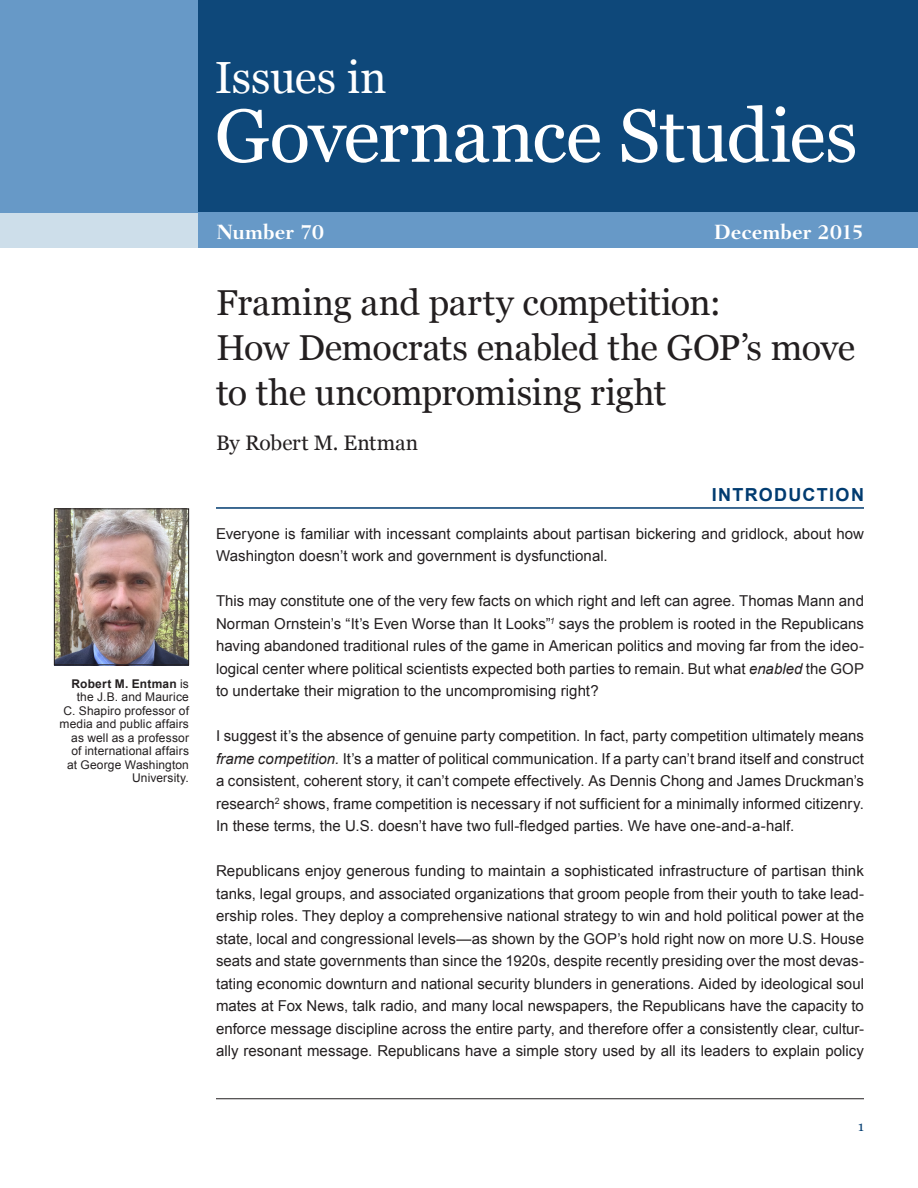
<style>
.page{position:relative;width:918px;height:1188px;background:#fff}
.page>*{position:absolute;margin:0;border:0;box-sizing:border-box;transform-origin:0 0}
.t1{font:75px "Georgia";letter-spacing:-.01em;color:#fff}
.t2{font:45px "Georgia";letter-spacing:-.005em;color:#fff}
.TitleHeadline{font:36px/45px "Georgia";letter-spacing:-.015em;color:#231f20}
.t3{font:700 21px "Fairfield LT Std";letter-spacing:-.01em;color:#fff}
.Byline{font:21px "Georgia";letter-spacing:-.005em;color:#231f20}
.IntroAlignedRight{font:700 18px "Arial";letter-spacing:.07em;color:#003b70}
.BodyText{font:15px/22.5px "Arial";letter-spacing:.005em;color:#231f20;text-align:justify}
.t4{font:13.5px "Georgia";color:#003b70}
.t5{font:12px/13.5px "Arial";letter-spacing:.01em;color:#231f20;text-align:right}
.s1{font-weight:700}
.s2{font-style:italic}
</style>
<div class="page">
<div style="left:0;top:0;width:918px;height:212px;background:#0e487a"></div>
<div style="left:198px;top:213px;width:720px;height:35px;background:#6799c7"></div>
<div style="left:0;top:213px;width:198px;height:35px;background:#cddeea"></div>
<hr style="left:216px;top:1098px;width:648px;height:1px;background:#231f20">
<div style="left:0;top:0;width:198px;height:212px;background:#6799c7"></div>
<hr style="left:216px;top:507px;width:648px;height:2px;background:#003b70">
<img style="left:56px;top:510px;width:131px;height:153px">
<div style="left:54px;top:508px;width:135px;height:157px;border:1px solid #231f20"></div>
<p class="t5" style="left:60px;top:677px;width:131px"><span class="s1">Robert M. Entman</span> is the J.B. and Maurice<br>C. Shapiro professor of media and public affairs as well as a professor of international affairs at George Washington<br>University.</p>
<h2 class="t2" style="left:215px;top:44px;width:173px">Issues in</h2>
<h1 class="t1" style="left:215px;top:81px;width:644px">Governance Studies</h1>
<h3 class="t3" style="left:216px;top:219px;width:110px">Number 70</h3>
<h3 class="t3" style="left:714px;top:219px;width:152px">December 2015</h3>
<p class="TitleHeadline" style="left:216px;top:279px;width:641px">Framing and party competition:<br>How Democrats enabled the GOP’s move to the uncompromising right</p>
<p class="Byline" style="left:216px;top:428px;width:204px">By Robert M. Entman</p>
<p class="IntroAlignedRight" style="left:712px;top:483px;width:154px">INTRODUCTION</p>
<p class="BodyText" style="left:216px;top:522px;width:650px">Everyone is familiar with incessant complaints about partisan bickering and gridlock, about how<br>Washington doesn’t work and government is dysfunctional.</p>
<p class="BodyText" style="left:216px;top:590px;width:650px">This may constitute one of the very few facts on which right and left can agree. Thomas Mann and Norman Ornstein’s “It’s Even Worse than It Looks”<sup>1</sup> says the problem is rooted in the Republicans having abandoned traditional rules of the game in American politics and moving far from the ideo&shy;logical center where political scientists expected both parties to remain. But what <span class="s2">enabled</span> the GOP to undertake their migration to the uncompromising right?</p>
<p class="BodyText" style="left:216px;top:725px;width:650px">I suggest it’s the absence of genuine party competition. In fact, party competition ultimately means <span class="s2">frame competition.</span> It’s a matter of political communication. If a party can’t brand itself and construct a consistent, coherent story, it can’t compete effectively. As Dennis Chong and James Druckman’s research<sup>2</sup> shows, frame competition is necessary if not sufficient for a minimally informed citizenry.<br>In these terms, the U.S. doesn’t have two full-fledged parties. We have one-and-a-half.</p>
<p class="BodyText" style="left:216px;top:860px;width:650px">Republicans enjoy generous funding to maintain a sophisticated infrastructure of partisan think tanks, legal groups, and associated organizations that groom people from their youth to take lead&shy;ership roles. They deploy a comprehensive national strategy to win and hold political power at the state, local and congressional levels—as shown by the GOP’s hold right now on more U.S. House seats and state governments than since the 1920s, despite recently presiding over the most devas&shy;tating economic downturn and national security blunders in generations. Aided by ideological soul mates at Fox News, talk radio, and many local newspapers, the Republicans have the capacity to enforce message discipline across the entire party, and therefore offer a consistently clear, cultur&shy;ally resonant message. Republicans have a simple story used by all its leaders to explain policy</p>
<p class="t4" style="left:858px;top:1116px;width:7px">1</p>
</div>
